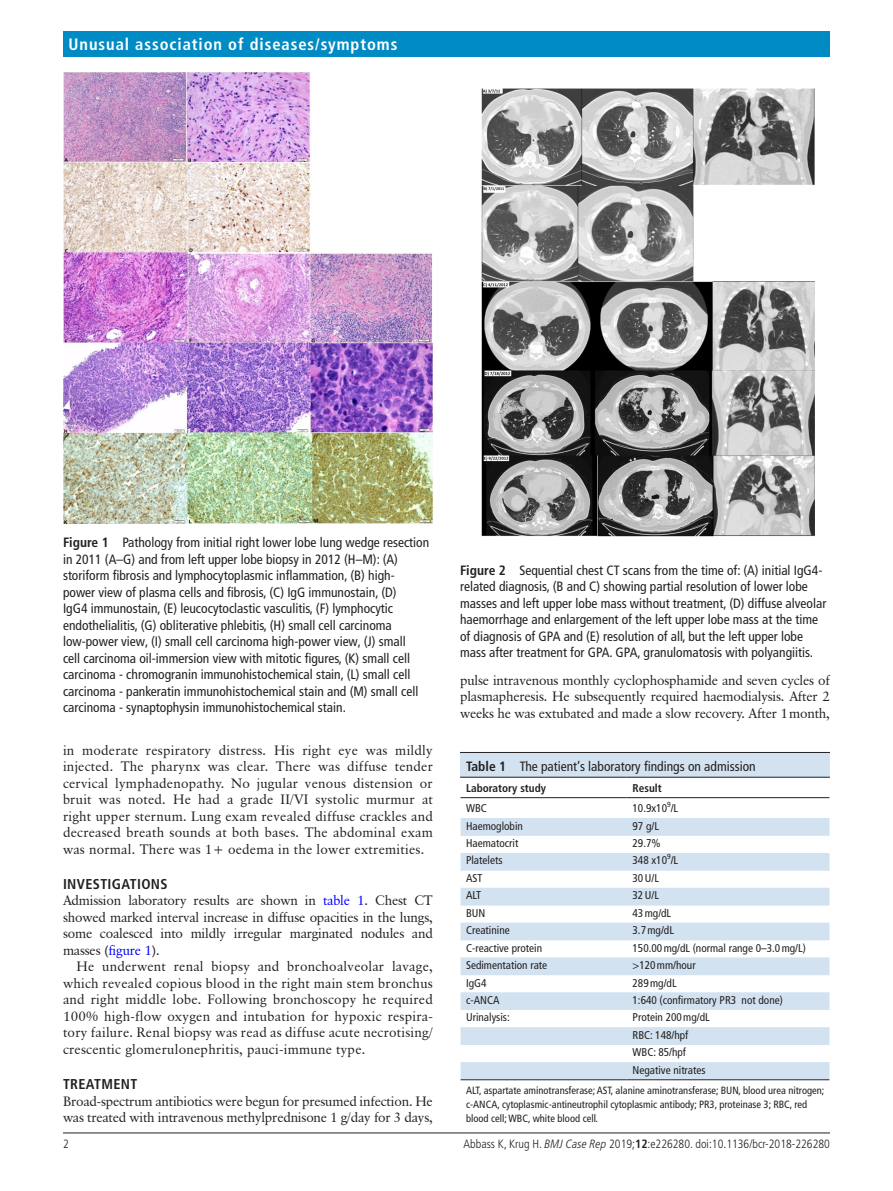
<style>
.page{position:relative;width:893px;height:1191px;background:#fff}
.page>*{position:absolute;margin:0;border:0;box-sizing:border-box;transform-origin:0 0}
.t1{font:700 condensed 16.5px "Frutiger LT Pro";letter-spacing:.055em;color:#fff}
.t2{font:700 condensed 14.25px "Frutiger LT Pro";letter-spacing:.025em;color:#231f20}
.t3{font:13.5px/16.5px "Classical Garamond BT";letter-spacing:-.015em;color:#231f20;text-align:justify}
.t4{font:condensed 13.5px/16.5px "Frutiger LT Pro";color:#231f20}
.t5{font:300 condensed 12px "Frutiger LT Pro";color:#231f20}
.t6{font:condensed 11.25px/17.4px "Frutiger LT Pro";color:#231f20}
.t7{font:700 condensed 11.25px "Frutiger LT Pro";color:#231f20}
.t8{font:condensed 10.5px/14.2px "Frutiger LT Pro";color:#231f20}
.t9{font:condensed 7.5px "Frutiger LT Pro";color:#231f20}
.s1{font-weight:700}
.s2{color:#00f}
.s3{font-style:italic}
</style>
<div class="page">
<hr style="left:63px;top:1132px;width:767px;height:1px;background:#231f20">
<div style="left:63px;top:31px;width:767px;height:25px;background:#008bc5"></div>
<img style="left:63px;top:72px;width:370px;height:451px">
<img style="left:481px;top:88px;width:334px;height:449px">
<div style="left:460px;top:752px;width:370px;height:370px;background:#d2e2f0"></div>
<hr style="left:460px;top:752px;width:370px;height:1px;background:#231f20">
<div style="left:461px;top:778px;width:369px;height:40px;background:#fff"></div>
<svg style="left:461px;top:818px;width:369px;height:261px"></svg>
<div style="left:460px;top:1079px;width:370px;height:43px;background:#fff"></div>
<hr style="left:460px;top:777px;width:167px;height:1px;background:#231f20">
<hr style="left:460px;top:797px;width:167px;height:1px;background:#231f20">
<hr style="left:627px;top:777px;width:203px;height:1px;background:#231f20">
<hr style="left:627px;top:797px;width:203px;height:1px;background:#231f20">
<hr style="left:460px;top:1079px;width:167px;height:1px;background:#231f20">
<hr style="left:627px;top:1079px;width:203px;height:1px;background:#231f20">
<svg style="left:460px;top:777px;width:1px;height:302px"></svg>
<hr style="left:460px;top:1079px;width:1px;height:43px;background:#fff">
<p class="t1" style="left:69px;top:34px;width:330px">Unusual association of diseases/symptoms</p>
<p class="t4" style="left:63px;top:534px;width:368px"><span class="s1">Figure 1</span> Pathology from initial right lower lobe lung wedge resection in 2011 (A–G) and from left upper lobe biopsy in 2012 (H–M): (A) storiform fibrosis and lymphocytoplasmic inflammation, (B) high&shy;power view of plasma cells and fibrosis, (C) IgG immunostain, (D)<br>IgG4 immunostain, (E) leucocytoclastic vasculitis, (F) lymphocytic endothelialitis, (G) obliterative phlebitis, (H) small cell carcinoma low-power view, (I) small cell carcinoma high-power view, (J) small<br>cell carcinoma oil-immersion view with mitotic figures, (K) small cell carcinoma - chromogranin immunohistochemical stain, (L) small cell carcinoma - pankeratin immunohistochemical stain and (M) small cell carcinoma - synaptophysin immunohistochemical stain.</p>
<p class="t3" style="left:63px;top:741px;width:371px">in moderate respiratory distress. His right eye was mildly injected. The pharynx was clear. There was diffuse tender cervical lymphadenopathy. No jugular venous distension or bruit was noted. He had a grade II/VI systolic murmur at right upper sternum. Lung exam revealed diffuse crackles and decreased breath sounds at both bases. The abdominal exam was normal. There was 1+ oedema in the lower extremities.</p>
<p class="t2" style="left:63px;top:875px;width:105px">Investigations</p>
<p class="t3" style="left:63px;top:892px;width:371px">Admission laboratory results are shown in <span class="s2">table 1</span>. Chest CT showed marked interval increase in diffuse opacities in the lungs, some coalesced into mildly irregular marginated nodules and masses (<span class="s2">figure 1</span>).</p>
<p class="t3" style="left:63px;top:958px;width:371px;text-indent:14px">He underwent renal biopsy and bronchoalveolar lavage, which revealed copious blood in the right main stem bronchus and right middle lobe. Following bronchoscopy he required 100% high-flow oxygen and intubation for hypoxic respira&shy;tory failure. Renal biopsy was read as diffuse acute necrotising/ crescentic glomerulonephritis, pauci-immune type.</p>
<p class="t2" style="left:63px;top:1075px;width:74px">Treatment</p>
<p class="t3" style="left:63px;top:1092px;width:371px">Broad-spectrum antibiotics were begun for presumed infection. He was treated with intravenous methylprednisone 1 g/day for 3 days,</p>
<p class="t4" style="left:460px;top:562px;width:368px"><span class="s1">Figure 2</span> Sequential chest CT scans from the time of: (A) initial IgG4- related diagnosis, (B and C) showing partial resolution of lower lobe masses and left upper lobe mass without treatment, (D) diffuse alveolar haemorrhage and enlargement of the left upper lobe mass at the time of diagnosis of GPA and (E) resolution of all, but the left upper lobe mass after treatment for GPA. GPA, granulomatosis with polyangiitis.</p>
<p class="t3" style="left:460px;top:671px;width:371px">pulse intravenous monthly cyclophosphamide and seven cycles of plasmapheresis. He subsequently required haemodialysis. After 2 weeks he was extubated and made a slow recovery. After 1month,</p>
<p class="t4" style="left:466px;top:758px;width:291px"><span class="s1">Table 1</span> The patient’s laboratory findings on admission</p>
<p class="t7" style="left:466px;top:781px;width:81px">Laboratory study</p>
<p class="t7" style="left:633px;top:781px;width:31px">Result</p>
<p class="t6" style="left:466px;top:799px;width:22px">WBC</p>
<p class="t6" style="left:633px;top:799px;width:47px">10.9x10 /L</p>
<p class="t9" style="left:667px;top:800px;width:5px">9</p>
<p class="t6" style="left:466px;top:817px;width:58px">Haemoglobin</p>
<p class="t6" style="left:633px;top:817px;width:28px">97 g/L</p>
<p class="t6" style="left:466px;top:834px;width:54px">Haematocrit</p>
<p class="t6" style="left:633px;top:834px;width:30px">29.7%</p>
<p class="t6" style="left:466px;top:852px;width:38px">Platelets</p>
<p class="t6" style="left:633px;top:852px;width:47px">348 x10 /L</p>
<p class="t9" style="left:667px;top:852px;width:5px">9</p>
<p class="t6" style="left:466px;top:869px;width:18px">AST</p>
<p class="t6" style="left:633px;top:869px;width:28px">30U/L</p>
<p class="t6" style="left:466px;top:886px;width:17px">ALT</p>
<p class="t6" style="left:633px;top:886px;width:28px">32U/L</p>
<p class="t6" style="left:466px;top:904px;width:21px">BUN</p>
<p class="t6" style="left:633px;top:904px;width:40px">43mg/dL</p>
<p class="t6" style="left:466px;top:921px;width:45px">Creatinine</p>
<p class="t6" style="left:633px;top:921px;width:43px">3.7mg/dL</p>
<p class="t6" style="left:466px;top:939px;width:78px">C-reactive protein</p>
<p class="t6" style="left:633px;top:939px;width:175px">150.00mg/dL (normal range 0–3.0mg/L)</p>
<p class="t6" style="left:466px;top:956px;width:83px">Sedimentation rate</p>
<p class="t6" style="left:633px;top:956px;width:65px">&gt;120mm/hour</p>
<p class="t6" style="left:466px;top:974px;width:22px">IgG4</p>
<p class="t6" style="left:633px;top:974px;width:46px">289mg/dL</p>
<p class="t6" style="left:466px;top:991px;width:35px">c-ANCA</p>
<p class="t6" style="left:633px;top:991px;width:152px">1:640 (confirmatory PR3 not done)</p>
<p class="t6" style="left:466px;top:1009px;width:45px">Urinalysis:</p>
<p class="t6" style="left:633px;top:1009px;width:79px">Protein 200mg/dL<br>RBC: 148/hpf<br>WBC: 85/hpf<br>Negative nitrates</p>
<p class="t8" style="left:466px;top:1083px;width:360px">ALT, aspartate aminotransferase; AST, alanine aminotransferase; BUN, blood urea nitrogen; c-ANCA, cytoplasmic-antineutrophil cytoplasmic antibody; PR3, proteinase 3; RBC, red blood cell; WBC, white blood cell.</p>
<p class="t5" style="left:63px;top:1136px;width:7px">2</p>
<p class="t5" style="left:464px;top:1136px;width:368px">Abbass K, Krug H. <span class="s3">BMJ Case Rep</span> 2019;<span class="s1">12</span>:e226280. doi:10.1136/bcr-2018-226280</p>
</div>
